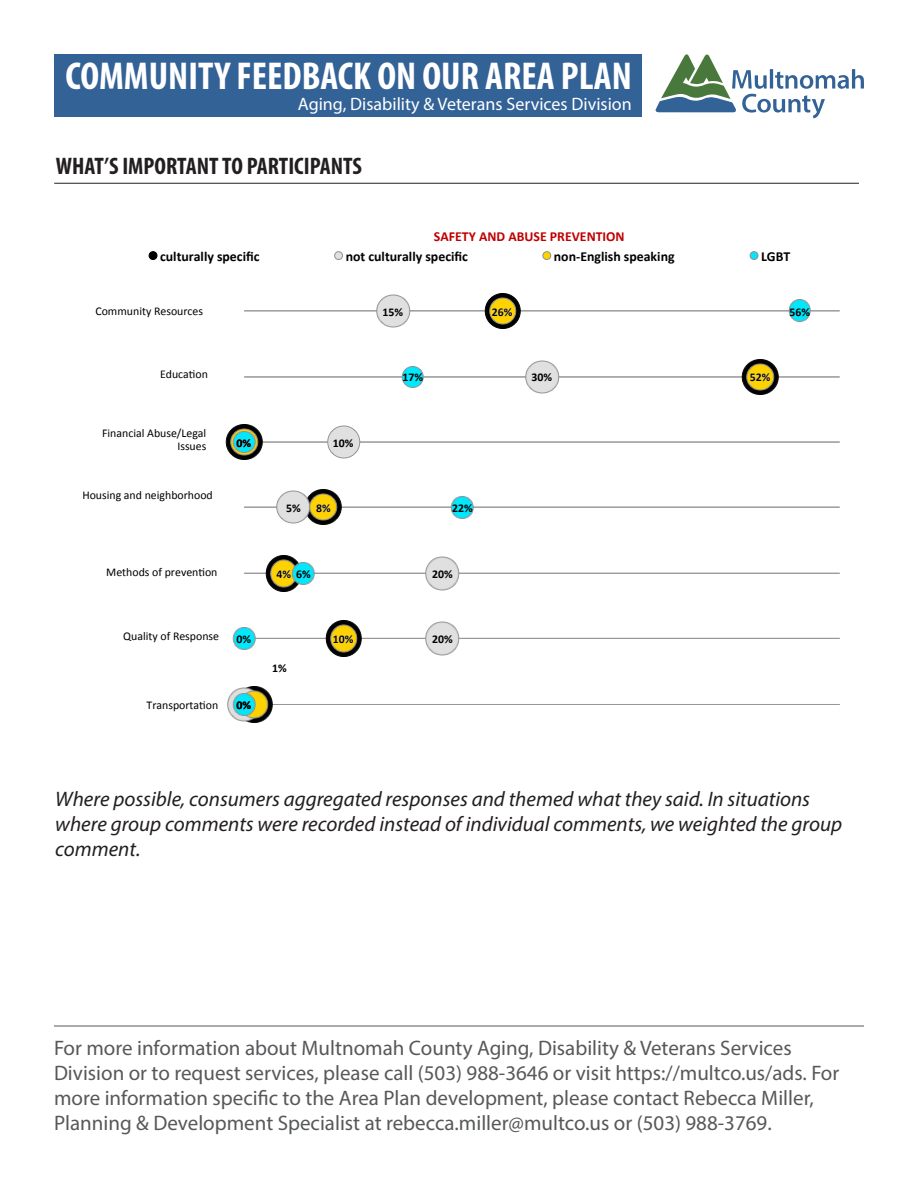
<style>
.page{position:relative;width:918px;height:1188px;background:#fff}
.page>*{position:absolute;margin:0;border:0;box-sizing:border-box;transform-origin:0 0}
.t1{font:700 condensed 39px "Myriad Pro";color:#fff}
.t2{font:700 condensed 24px "Myriad Pro";color:#231f20}
.t3{font:21px/25.2px "Myriad Pro";color:#57585a}
.t4{font:italic 21px/25.2px "Myriad Pro";color:#231f20}
.t5{font:18px "Myriad Pro";color:#fff}
.t6{font:700 13.8px "Calibri";color:#000}
.t7{font:700 13.8px "Calibri";color:#c00000}
.t8{font:11.85px/13.8px "Calibri";color:#000;text-align:right}
.t9{font:700 11.85px "Calibri";color:#000}
</style>
<div class="page">
<div style="left:55px;top:55px;width:587px;height:62px;background:#336297"></div>
<svg style="left:656px;top:54px;width:208px;height:64px"></svg>
<hr style="left:54px;top:183px;width:805px;height:1px;background:#231f20">
<hr style="left:54px;top:1026px;width:810px;height:1px;background:#57585a">
<hr style="left:244px;top:769px;width:596px;height:1px;background:#979797">
<svg style="left:148px;top:251px;width:692px;height:472px"></svg>
<h1 class="t1" style="left:65px;top:51px;width:568px">COMMUNITY FEEDBACK ON OUR AREA PLAN</h1>
<p class="t5" style="left:298px;top:93px;width:335px">Aging, Disability &amp; Veterans Services Division</p>
<p class="t2" style="left:56px;top:151px;width:307px">WHAT’S IMPORTANT TO PARTICIPANTS</p>
<p class="t7" style="left:434px;top:227px;width:192px">SAFETY AND ABUSE PREVENTION</p>
<p class="t6" style="left:160px;top:248px;width:101px">culturally specific</p>
<p class="t6" style="left:346px;top:248px;width:124px">not culturally specific</p>
<p class="t6" style="left:554px;top:248px;width:122px">non-English speaking</p>
<p class="t6" style="left:761px;top:248px;width:31px">LGBT</p>
<p class="t8" style="left:95px;top:304px;width:109px">Community Resources</p>
<p class="t9" style="left:383px;top:304px;width:22px">15%</p>
<p class="t9" style="left:492px;top:304px;width:22px">26%</p>
<p class="t9" style="left:789px;top:304px;width:22px">56%</p>
<p class="t8" style="left:160px;top:367px;width:49px">Educa.on</p>
<p class="t9" style="left:402px;top:370px;width:22px">17%</p>
<p class="t9" style="left:531px;top:370px;width:22px">30%</p>
<p class="t9" style="left:750px;top:370px;width:22px">52%</p>
<p class="t8" style="left:102px;top:426px;width:106px">Financial Abuse/Legal<br>Issues</p>
<p class="t9" style="left:237px;top:435px;width:16px">0%</p>
<p class="t9" style="left:333px;top:435px;width:22px">10%</p>
<p class="t8" style="left:82px;top:489px;width:132px">Housing and neighborhood</p>
<p class="t9" style="left:286px;top:501px;width:16px">5%</p>
<p class="t9" style="left:316px;top:501px;width:16px">8%</p>
<p class="t9" style="left:452px;top:501px;width:22px">22%</p>
<p class="t8" style="left:106px;top:565px;width:113px">Methods of preven.on</p>
<p class="t9" style="left:276px;top:566px;width:36px">4% 6%</p>
<p class="t9" style="left:432px;top:566px;width:22px">20%</p>
<p class="t8" style="left:123px;top:630px;width:97px">Quality of Response</p>
<p class="t9" style="left:237px;top:632px;width:16px">0%</p>
<p class="t9" style="left:333px;top:632px;width:22px">10%</p>
<p class="t9" style="left:432px;top:632px;width:22px">20%</p>
<p class="t9" style="left:272px;top:661px;width:16px">1%</p>
<p class="t8" style="left:147px;top:698px;width:73px">Transporta.on</p>
<p class="t9" style="left:237px;top:697px;width:16px">0%</p>
<p class="t4" style="left:55px;top:786px;width:788px">Where possible, consumers aggregated responses and themed what they said. In situations where group comments were recorded instead of individual comments, we weighted the group comment.</p>
<p class="t3" style="left:54px;top:1035px;width:787px">For more information about Multnomah County Aging, Disability &amp; Veterans Services Division or to request services, please call (503) 988-3646 or visit https://multco.us/ads. For more information specific to the Area Plan development, please contact Rebecca Miller, Planning &amp; Development Specialist at rebecca.miller@multco.us or (503) 988-3769.</p>
</div>
